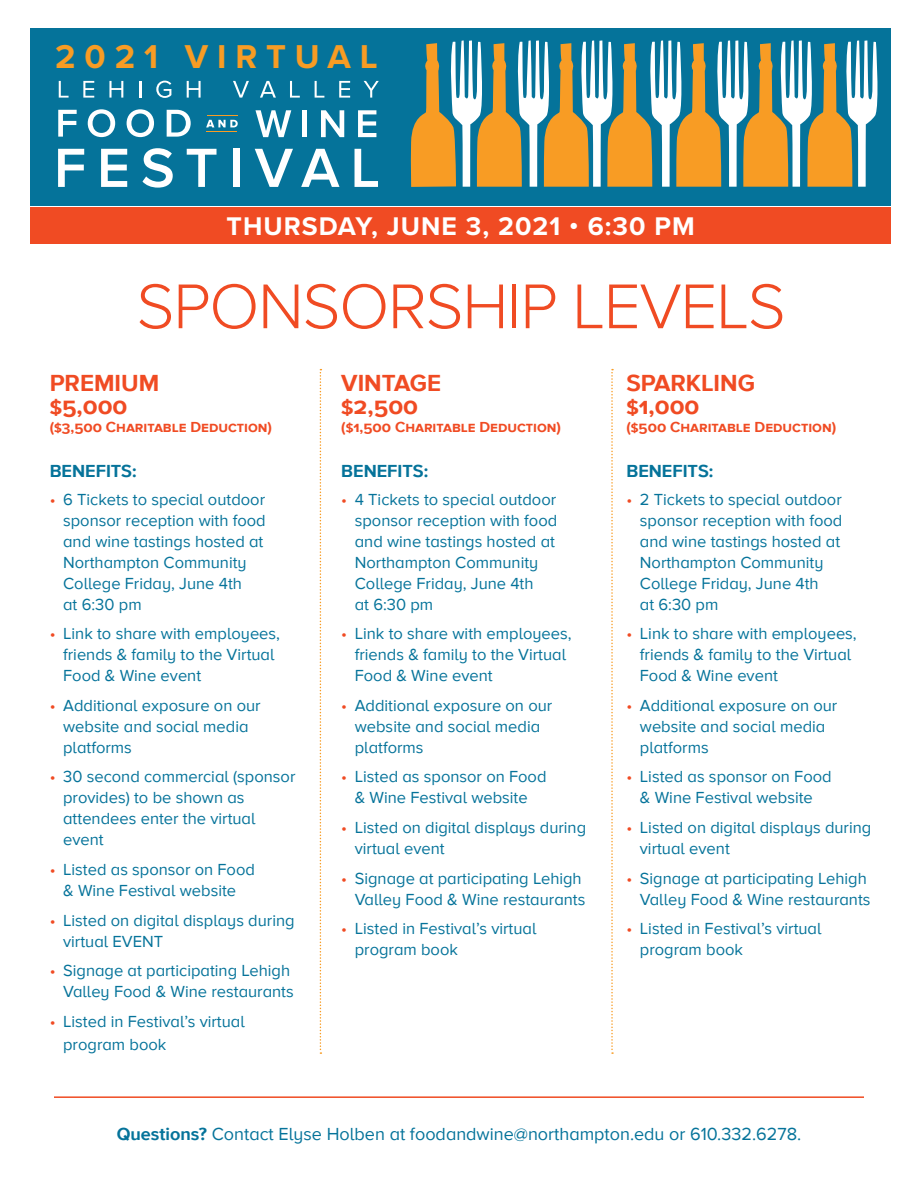
<style>
.page{position:relative;width:918px;height:1188px;background:#fff}
.page>*{position:absolute;margin:0;border:0;box-sizing:border-box;transform-origin:0 0}
.t1{font:300 65.55px "Proxima Nova";letter-spacing:-.02em;color:#f04b23}
.t2{font:700 34.2px "Proxima Nova";letter-spacing:.26em;color:#f89c24}
.t3{font:700 26.55px "Proxima Nova";letter-spacing:.04em;color:#fff}
.t4{font:700 24px/22.8px "Proxima Nova S";color:#f04b23}
.t5{font:18px "Proxima Nova A";color:#05739a}
.t6{font:700 18px "Proxima Nova A";color:#05739a}
.t7{font:16.5px/21px "Proxima Nova A";color:#05739a}
.t8{font:700 15px "Proxima Nova S";color:#f04b23}
.s1{color:#f04b23}
.s2{font-weight:700}
</style>
<div class="page">
<div style="left:30px;top:28px;width:861px;height:177px;background:#05739a"></div>
<svg style="left:411px;top:41px;width:467px;height:146px"></svg>
<svg style="left:59px;top:81px;width:10px;height:17px"></svg>
<svg style="left:83px;top:81px;width:11px;height:17px"></svg>
<svg style="left:109px;top:81px;width:14px;height:17px"></svg>
<svg style="left:139px;top:81px;width:2px;height:17px"></svg>
<svg style="left:156px;top:81px;width:15px;height:17px"></svg>
<svg style="left:187px;top:81px;width:14px;height:17px"></svg>
<svg style="left:233px;top:81px;width:16px;height:17px"></svg>
<svg style="left:260px;top:81px;width:16px;height:17px"></svg>
<svg style="left:290px;top:81px;width:10px;height:17px"></svg>
<svg style="left:315px;top:81px;width:9px;height:17px"></svg>
<svg style="left:339px;top:81px;width:11px;height:17px"></svg>
<svg style="left:364px;top:81px;width:15px;height:17px"></svg>
<svg style="left:58px;top:110px;width:19px;height:27px"></svg>
<svg style="left:88px;top:109px;width:27px;height:28px"></svg>
<svg style="left:127px;top:109px;width:27px;height:28px"></svg>
<svg style="left:167px;top:110px;width:24px;height:27px"></svg>
<svg style="left:58px;top:149px;width:26px;height:38px"></svg>
<svg style="left:101px;top:149px;width:26px;height:38px"></svg>
<svg style="left:142px;top:148px;width:31px;height:40px"></svg>
<svg style="left:187px;top:149px;width:30px;height:38px"></svg>
<div style="left:233px;top:149px;width:7px;height:38px;background:#fff"></div>
<svg style="left:255px;top:149px;width:38px;height:38px"></svg>
<svg style="left:301px;top:149px;width:38px;height:38px"></svg>
<svg style="left:355px;top:149px;width:23px;height:38px"></svg>
<svg style="left:255px;top:110px;width:36px;height:27px"></svg>
<hr style="left:303px;top:110px;width:4px;height:27px;background:#fff">
<svg style="left:321px;top:110px;width:23px;height:27px"></svg>
<svg style="left:358px;top:110px;width:18px;height:27px"></svg>
<svg style="left:206px;top:120px;width:32px;height:7px"></svg>
<hr style="left:206px;top:131px;width:31px;height:1px;background:#f89c24">
<hr style="left:207px;top:115px;width:31px;height:1px;background:#f89c24">
<hr style="left:54px;top:1096px;width:810px;height:2px;background:#f04b23">
<div style="left:30px;top:207px;width:861px;height:37px;background:#f04b23"></div>
<svg style="left:320px;top:369px;width:1px;height:685px"></svg>
<svg style="left:611px;top:369px;width:2px;height:685px"></svg>
<h2 class="t2" style="left:55px;top:31px;width:324px">2021 VIRTUAL</h2>
<h3 class="t3" style="left:227px;top:206px;width:470px">THURSDAY, JUNE 3, 2021 • 6:30 PM</h3>
<h1 class="t1" style="left:137px;top:257px;width:651px">SPONSORSHIP LEVELS</h1>
<h3 class="t4" style="left:50px;top:373px;width:111px">PREMIUM $5,000</h3>
<p class="t8" style="left:50px;top:418px;width:224px">($3,500 Charitable Deduction)</p>
<p class="t6" style="left:50px;top:460px;width:88px">BENEFITS:</p>
<p class="t7" style="left:63px;top:489px;width:204px;text-indent:-13px"><span class="s1">•</span> 6 Tickets to special outdoor sponsor reception with food and wine tastings hosted at<br>Northampton Community<br>College Friday, June 4th<br>at 6:30 pm</p>
<p class="t7" style="left:63px;top:624px;width:218px;text-indent:-13px"><span class="s1">•</span> Link to share with employees, friends &amp; family to the Virtual<br>Food &amp; Wine event</p>
<p class="t7" style="left:63px;top:695px;width:199px;text-indent:-13px"><span class="s1">•</span> Additional exposure on our website and social media platforms</p>
<p class="t7" style="left:63px;top:767px;width:234px;text-indent:-13px"><span class="s1">•</span> 30 second commercial (sponsor provides) to be shown as attendees enter the virtual event</p>
<p class="t7" style="left:50px;top:860px;width:207px;text-align:center"><span class="s1">•</span> Listed as sponsor on Food &amp; Wine Festival website</p>
<p class="t7" style="left:63px;top:910px;width:233px;text-indent:-13px"><span class="s1">•</span> Listed on digital displays during virtual EVENT</p>
<p class="t7" style="left:50px;top:961px;width:246px;text-align:right"><span class="s1">•</span> Signage at participating Lehigh<br>Valley Food &amp; Wine restaurants</p>
<p class="t7" style="left:63px;top:1011px;width:183px;line-height:22.5px;text-indent:-13px"><span class="s1">•</span> Listed in Festival’s virtual program book</p>
<h3 class="t4" style="left:341px;top:373px;width:101px">VINTAGE $2,500</h3>
<p class="t8" style="left:341px;top:418px;width:221px">($1,500 Charitable Deduction)</p>
<p class="t6" style="left:341px;top:460px;width:88px">BENEFITS:</p>
<p class="t7" style="left:355px;top:489px;width:204px;text-indent:-13px"><span class="s1">•</span> 4 Tickets to special outdoor sponsor reception with food and wine tastings hosted at<br>Northampton Community<br>College Friday, June 4th<br>at 6:30 pm</p>
<p class="t7" style="left:355px;top:624px;width:218px;text-indent:-13px"><span class="s1">•</span> Link to share with employees, friends &amp; family to the Virtual<br>Food &amp; Wine event</p>
<p class="t7" style="left:355px;top:695px;width:199px;text-indent:-13px"><span class="s1">•</span> Additional exposure on our website and social media platforms</p>
<p class="t7" style="left:341px;top:767px;width:207px;text-align:center"><span class="s1">•</span> Listed as sponsor on Food &amp; Wine Festival website</p>
<p class="t7" style="left:355px;top:818px;width:233px;text-indent:-13px"><span class="s1">•</span> Listed on digital displays during virtual event</p>
<p class="t7" style="left:341px;top:868px;width:246px;text-align:right"><span class="s1">•</span> Signage at participating Lehigh<br>Valley Food &amp; Wine restaurants</p>
<p class="t7" style="left:355px;top:919px;width:183px;text-indent:-13px"><span class="s1">•</span> Listed in Festival’s virtual program book</p>
<h3 class="t4" style="left:626px;top:373px;width:130px">SPARKLING $1,000</h3>
<p class="t8" style="left:626px;top:418px;width:211px">($500 Charitable Deduction)</p>
<p class="t6" style="left:626px;top:460px;width:88px">BENEFITS:</p>
<p class="t7" style="left:640px;top:489px;width:204px;text-indent:-13px"><span class="s1">•</span> 2 Tickets to special outdoor sponsor reception with food and wine tastings hosted at<br>Northampton Community<br>College Friday, June 4th<br>at 6:30 pm</p>
<p class="t7" style="left:640px;top:624px;width:218px;text-indent:-13px"><span class="s1">•</span> Link to share with employees, friends &amp; family to the Virtual<br>Food &amp; Wine event</p>
<p class="t7" style="left:640px;top:695px;width:199px;text-indent:-13px"><span class="s1">•</span> Additional exposure on our website and social media platforms</p>
<p class="t7" style="left:626px;top:767px;width:207px;text-align:center"><span class="s1">•</span> Listed as sponsor on Food &amp; Wine Festival website</p>
<p class="t7" style="left:640px;top:818px;width:233px;text-indent:-13px"><span class="s1">•</span> Listed on digital displays during virtual event</p>
<p class="t7" style="left:626px;top:868px;width:246px;text-align:right"><span class="s1">•</span> Signage at participating Lehigh<br>Valley Food &amp; Wine restaurants</p>
<p class="t7" style="left:640px;top:919px;width:183px;text-indent:-13px"><span class="s1">•</span> Listed in Festival’s virtual program book</p>
<p class="t5" style="left:117px;top:1123px;width:686px"><span class="s2">Questions?</span> Contact Elyse Holben at foodandwine@northampton.edu or 610.332.6278.</p>
</div>
